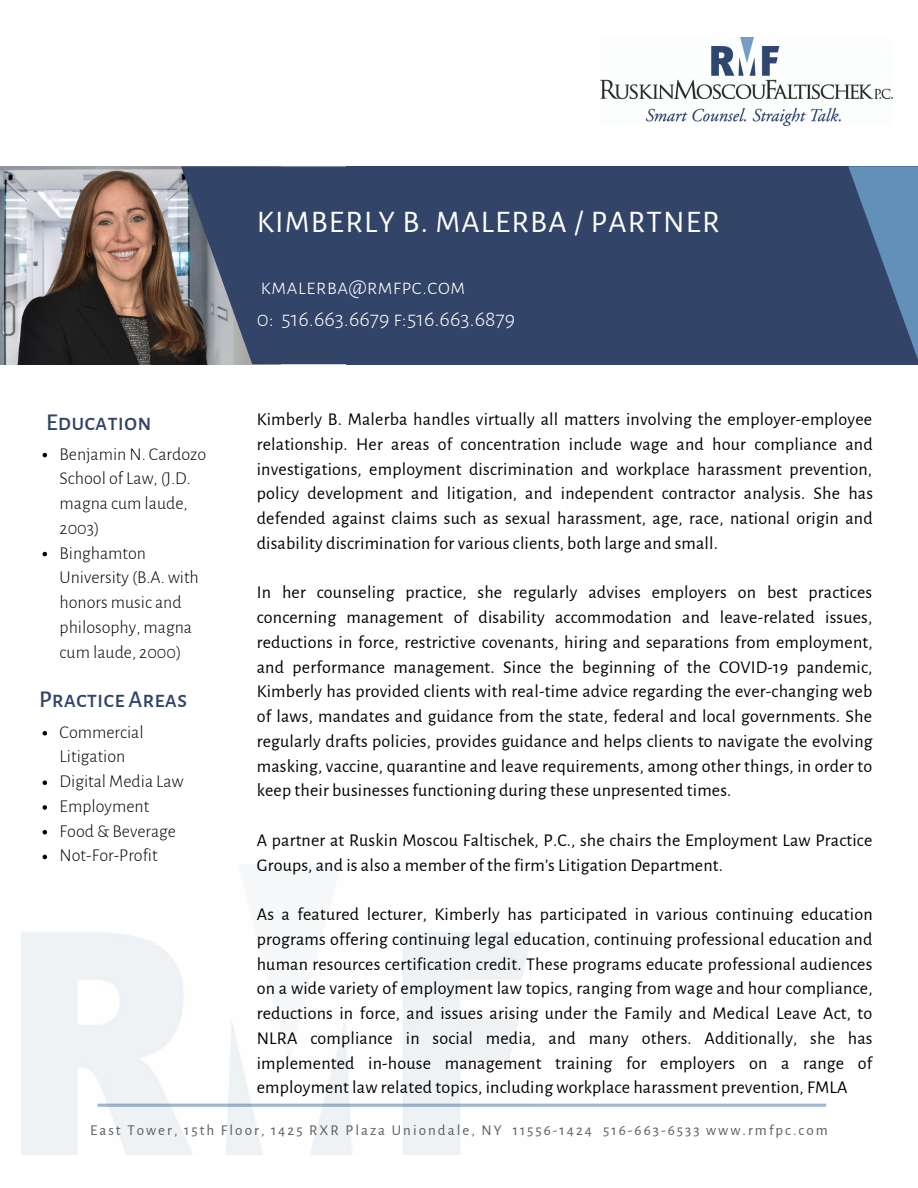
<style>
.page{position:relative;width:918px;height:1188px;background:#fff}
.page>*{position:absolute;margin:0;border:0;box-sizing:border-box;transform-origin:0 0}
.t1{font:31.5px "Alegreya Sans SC";letter-spacing:.04em;color:#fff}
.t2{font:500 23.55px "Alegreya Sans SC";color:#324568}
.t3{font:300 22.5px "Alegreya Sans SC";color:#fff}
.t4{font:18px/24.8px "Alegreya Sans";letter-spacing:.01em;color:#000;text-align:justify}
.t5{font:300 18px/24.8px "Alegreya Sans";color:#000}
.t6{font:15px "Alegreya Sans";letter-spacing:.135em;color:#5d5a62}
</style>
<div class="page">
<img style="left:0;top:166px;width:181px;height:198px">
<div style="left:346px;top:166px;width:572px;height:198px;background:#324568"></div>
<svg style="left:181px;top:166px;width:165px;height:198px;background:#43526e"></svg>
<svg style="left:848px;top:166px;width:70px;height:193px"></svg>
<img style="left:600px;top:37px;width:293px;height:89px">
<svg style="left:98px;top:1104px;width:728px;height:3px;background:#a1bad0"></svg>
<svg style="left:43px;top:453px;width:4px;height:4px"></svg>
<svg style="left:43px;top:552px;width:4px;height:4px"></svg>
<svg style="left:43px;top:731px;width:4px;height:4px"></svg>
<svg style="left:43px;top:780px;width:4px;height:5px"></svg>
<svg style="left:43px;top:805px;width:4px;height:5px"></svg>
<svg style="left:43px;top:830px;width:4px;height:4px"></svg>
<svg style="left:43px;top:855px;width:4px;height:4px"></svg>
<p class="t1" style="left:257px;top:207px;width:464px">KIMBERLY B. MALERBA / PARTNER</p>
<p class="t3" style="left:261px;top:276px;width:206px">kmalerba@rmfpc.com</p>
<p class="t3" style="left:257px;top:308px;width:260px">0: 516.663.6679 f:516.663.6879</p>
<p class="t4" style="left:257px;top:407px;width:618px">Kimberly B. Malerba handles virtually all matters involving the employer-employee relationship. Her areas of concentration include wage and hour compliance and investigations, employment discrimination and workplace harassment prevention, policy development and litigation, and independent contractor analysis. She has defended against claims such as sexual harassment, age, race, national origin and disability discrimination for various clients, both large and small.</p>
<p class="t4" style="left:257px;top:581px;width:617px">In her counseling practice, she regularly advises employers on best practices concerning management of disability accommodation and leave-related issues, reductions in force, restrictive covenants, hiring and separations from employment, and performance management. Since the beginning of the COVID-19 pandemic, Kimberly has provided clients with real-time advice regarding the ever-changing web of laws, mandates and guidance from the state, federal and local governments. She regularly drafts policies, provides guidance and helps clients to navigate the evolving masking, vaccine, quarantine and leave requirements, among other things, in order to keep their businesses functioning during these unpresented times.</p>
<p class="t4" style="left:257px;top:828px;width:617px">A partner at Ruskin Moscou Faltischek, P.C., she chairs the Employment Law Practice<br>Groups, and is also a member of the firm’s Litigation Department.</p>
<p class="t4" style="left:257px;top:902px;width:617px">As a featured lecturer, Kimberly has participated in various continuing education programs offering continuing legal education, continuing professional education and human resources certification credit. These programs educate professional audiences on a wide variety of employment law topics, ranging from wage and hour compliance, reductions in force, and issues arising under the Family and Medical Leave Act, to NLRA compliance in social media, and many others. Additionally, she has implemented in-house management training for employers on a range of employment law related topics, including workplace harassment prevention, FMLA</p>
<p class="t6" style="left:90px;top:1123px;width:739px">East Tower, 15th Floor, 1425 RXR Plaza Uniondale, NY 11556-1424 516-663-6533 www.rmfpc.com</p>
<p class="t2" style="left:46px;top:411px;width:107px">Education</p>
<p class="t5" style="left:60px;top:442px;width:148px">Benjamin N. Cardozo<br>School of Law, (J.D. magna cum laude,<br>2003)</p>
<p class="t5" style="left:60px;top:541px;width:141px">Binghamton<br>University (B.A. with honors music and philosophy, magna cum laude, 2000)</p>
<p class="t2" style="left:39px;top:688px;width:150px">Practice Areas</p>
<p class="t5" style="left:60px;top:720px;width:86px">Commercial<br>Litigation</p>
<p class="t5" style="left:60px;top:769px;width:125px">Digital Media Law</p>
<p class="t5" style="left:60px;top:794px;width:91px">Employment</p>
<p class="t5" style="left:60px;top:819px;width:118px">Food &amp; Beverage</p>
<p class="t5" style="left:60px;top:844px;width:100px">Not-For-Profit</p>
</div>
